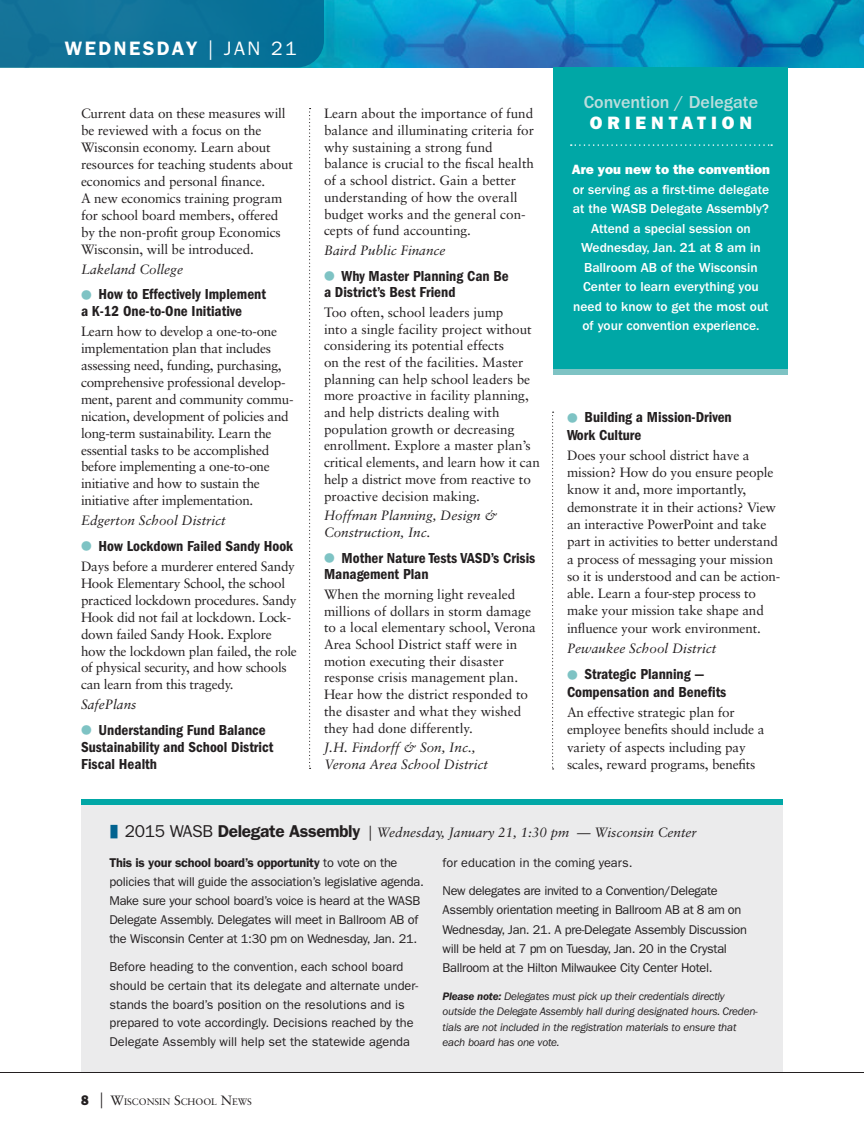
<style>
.page{position:relative;width:864px;height:1134px;background:#fff}
.page>*{position:absolute;margin:0;border:0;box-sizing:border-box;transform-origin:0 0}
.t1{font:600 19.5px "Franklin Gothic";letter-spacing:.125em;color:#fff}
.t2{font:500 18px "Franklin Gothic";color:#bdd}
.t3{font:800 18px "Franklin Gothic";letter-spacing:.275em;color:#fff}
.t4{font:600 condensed 15px/17px "Franklin Gothic";color:#231f20}
.t5{font:13.5px/16.6px "Sabon";letter-spacing:-.01em;color:#231f20}
.t6{font:italic 13.5px/16.6px "Sabon";color:#231f20}
.t7{font:500 13.5px/19.5px "Franklin Gothic";color:#fff;text-align:center}
.t8{font:800 13.5px "Franklin Gothic";color:#fff}
.t9{font:12.75px/18.9px "Franklin Gothic";letter-spacing:-.02em;color:#231f20}
.t10{font:12.75px/18.9px "Franklin Gothic";color:#231f20}
.t11{font:italic 11.25px/15.5px "Franklin Gothic";letter-spacing:-.02em;color:#231f20}
.t12{font:9.45px "Sabon";color:#231f20}
.s1{font-weight:400}
.s2{font-family:"Franklin Gothic";font-weight:800;font-style:normal;color:#01628f}
.s3{font-family:"Franklin Gothic";font-style:normal;font-size:17.25px}
.s4{font-family:"Franklin Gothic";font-weight:600;font-style:normal;font-size:17.25px}
.s5{font-family:"Franklin Gothic";font-style:normal;font-size:15px}
.s6{font-weight:600}
.s7{font-family:"Franklin Gothic";font-weight:800;font-size:14.1px}
.s8{font-size:20.25px}
.s9{font-size:13.5px}
</style>
<div class="page">
<img style="left:324px;top:0;width:540px;height:67px">
<svg style="left:0;top:0;width:324px;height:68px;background:#0d7298"></svg>
<svg style="left:552px;top:412px;width:2px;height:357px"></svg>
<svg style="left:309px;top:108px;width:2px;height:661px"></svg>
<div style="left:81px;top:802px;width:702px;height:270px;background:#ebebec"></div>
<div style="left:81px;top:800px;width:702px;height:6px;background:#00a7a6"></div>
<div style="left:554px;top:68px;width:234px;height:307px;background:#00a7a6"></div>
<svg style="left:571px;top:144px;width:201px;height:2px"></svg>
<div style="left:554px;top:369px;width:234px;height:6px;background:#7ec3c4"></div>
<hr style="left:0;top:1072px;width:864px;height:1px;background:#231f20">
<h1 class="t1" style="left:65px;top:37px;width:234px">WEDNESDAY <span class="s1">| JAN 21</span></h1>
<p class="t5" style="left:81px;top:105px;width:213px">Current data on these measures will be reviewed with a focus on the Wisconsin economy. Learn about resources for teaching students about economics and personal finance.<br>A new economics training program for school board members, offered by the non-profit group Economics Wisconsin, will be introduced.</p>
<p class="t6" style="left:81px;top:260px;width:104px">Lakeland College</p>
<p class="t4" style="left:81px;top:286px;width:186px;text-indent:18px">How to Effectively Implement a K-12 One-to-One Initiative</p>
<p class="t5" style="left:81px;top:323px;width:214px">Learn how to develop a one-to-one implementation plan that includes assessing need, funding, purchasing, comprehensive professional develop&shy;ment, parent and community commu&shy;nication, development of policies and long-term sustainability. Learn the essential tasks to be accomplished before implementing a one-to-one initiative and how to sustain the initiative after implementation.</p>
<p class="t6" style="left:81px;top:512px;width:146px">Edgerton School District</p>
<p class="t4" style="left:99px;top:538px;width:196px">How Lockdown Failed Sandy Hook</p>
<p class="t5" style="left:81px;top:558px;width:217px">Days before a murderer entered Sandy Hook Elementary School, the school practiced lockdown procedures. Sandy Hook did not fail at lockdown. Lock&shy;down failed Sandy Hook. Explore how the lockdown plan failed, the role of physical security, and how schools can learn from this tragedy.</p>
<p class="t6" style="left:81px;top:696px;width:57px">SafePlans</p>
<p class="t4" style="left:81px;top:722px;width:194px;text-indent:18px">Understanding Fund Balance<br>Sustainability and School District<br>Fiscal Health</p>
<p class="t5" style="left:324px;top:105px;width:212px">Learn about the importance of fund balance and illuminating criteria for why sustaining a strong fund balance is crucial to the fiscal health of a school district. Gain a better understanding of how the overall budget works and the general con&shy;cepts of fund accounting.</p>
<p class="t6" style="left:324px;top:242px;width:123px">Baird Public Finance</p>
<p class="t4" style="left:324px;top:267px;width:186px;text-indent:18px">Why Master Planning Can Be a District’s Best Friend</p>
<p class="t5" style="left:324px;top:304px;width:217px">Too often, school leaders jump<br>into a single facility project without considering its potential effects<br>on the rest of the facilities. Master planning can help school leaders be more proactive in facility planning, and help districts dealing with population growth or decreasing enrollment. Explore a master plan’s critical elements, and learn how it can help a district move from reactive to proactive decision making.</p>
<p class="t6" style="left:324px;top:507px;width:175px">Hoffman Planning, Design &amp;<br>Construction, Inc.</p>
<p class="t4" style="left:324px;top:549px;width:213px;text-indent:18px">Mother Nature Tests VASD’s Crisis<br>Management Plan</p>
<p class="t5" style="left:324px;top:586px;width:214px">When the morning light revealed millions of dollars in storm damage to a local elementary school, Verona Area School District staff were in motion executing their disaster response crisis management plan.<br>Hear how the district responded to the disaster and what they wished they had done differently.</p>
<p class="t6" style="left:324px;top:739px;width:166px">J.H. Findorff &amp; Son, Inc.,<br>Verona Area School District</p>
<h2 class="t2" style="left:584px;top:92px;width:176px">Convention / Delegate</h2>
<h2 class="t3" style="left:590px;top:113px;width:164px">ORIENTATION</h2>
<p class="t8" style="left:572px;top:162px;width:200px">Are you new to the convention</p>
<p class="t7" style="left:573px;top:180px;width:198px">or serving as a first-time delegate at the WASB Delegate Assembly?<br>Attend a special session on<br>Wednesday, Jan. 21 at 8 am in<br>Ballroom AB of the Wisconsin<br>Center to learn everything you need to know to get the most out of your convention experience.</p>
<p class="t4" style="left:567px;top:409px;width:166px;text-indent:18px">Building a Mission-Driven<br>Work Culture</p>
<p class="t5" style="left:567px;top:446px;width:215px;line-height:17.2px">Does your school district have a mission? How do you ensure people know it and, more importantly, demonstrate it in their actions? View an interactive PowerPoint and take part in activities to better understand a process of messaging your mission so it is understood and can be action&shy;able. Learn a four-step process to make your mission take shape and influence your work environment.</p>
<p class="t6" style="left:567px;top:640px;width:151px">Pewaukee School District</p>
<p class="t4" style="left:567px;top:666px;width:161px;text-align:center">Strategic Planning —<br>Compensation and Benefits</p>
<p class="t5" style="left:567px;top:704px;width:199px;line-height:17.2px">An effective strategic plan for employee benefits should include a variety of aspects including pay scales, reward programs, benefits</p>
<p class="t6" style="left:107px;top:824px;width:591px"><span class="s2">|</span><span class="s3">2015 WASB</span> <span class="s4">Delegate Assembly</span> <span class="s5">|</span> Wednesday, January 21, 1:30 pm — Wisconsin Center</p>
<p class="t9" style="left:110px;top:853px;width:316px"><span class="s6">This is your school board’s opportunity</span> to vote on the policies that will guide the association’s legislative agenda.<br>Make sure your school board’s voice is heard at the WASB Delegate Assembly. Delegates will meet in Ballroom AB of the Wisconsin Center at 1:30 pm on Wednesday, Jan. 21.</p>
<p class="t10" style="left:110px;top:957px;width:310px">Before heading to the convention, each school board should be certain that its delegate and alternate under&shy;stands the board’s position on the resolutions and is prepared to vote accordingly. Decisions reached by the Delegate Assembly will help set the statewide agenda</p>
<p class="t12" style="left:81px;top:1097px;width:172px"><span class="s7">8</span> <span class="s8">|</span> <span class="s9">W</span>ISCONSIN <span class="s9">S</span>CHOOL <span class="s9">N</span>EWS</p>
<p class="t10" style="left:443px;top:853px;width:191px">for education in the coming years.</p>
<p class="t9" style="left:443px;top:881px;width:306px">New delegates are invited to a Convention/Delegate Assembly orientation meeting in Ballroom AB at 8 am on Wednesday, Jan. 21. A pre-Delegate Assembly Discussion will be held at 7 pm on Tuesday, Jan. 20 in the Crystal Ballroom at the Hilton Milwaukee City Center Hotel.</p>
<p class="t11" style="left:443px;top:989px;width:317px"><span class="s6">Please note:</span> Delegates must pick up their credentials directly outside the Delegate Assembly hall during designated hours. Creden&shy;tials are not included in the registration materials to ensure that each board has one vote.</p>
</div>
